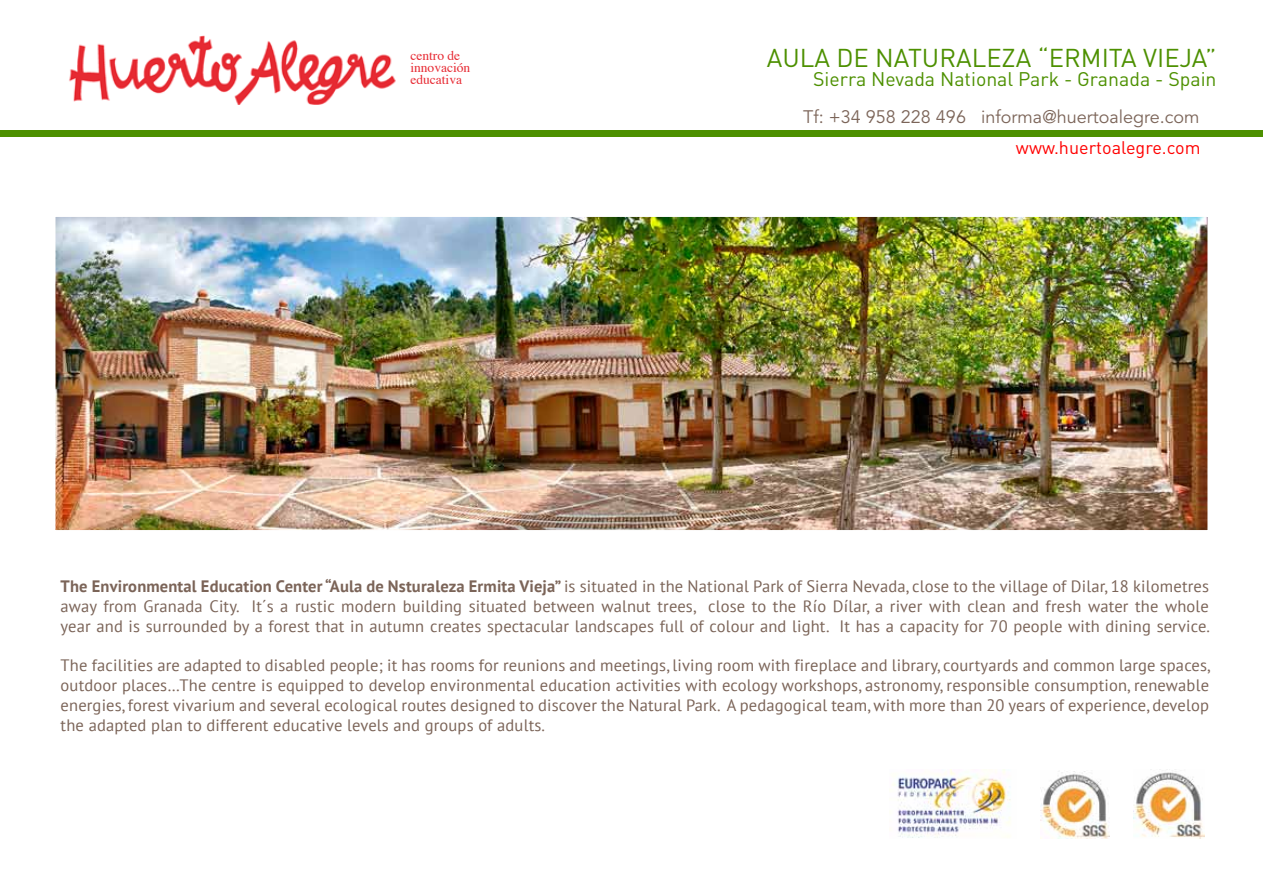
<style>
.page{position:relative;width:1263px;height:893px;background:#fff}
.page>*{position:absolute;margin:0;border:0;box-sizing:border-box;transform-origin:0 0}
.t1{font:25.5px "DIN";color:#4d9000}
.t2{font:19.5px "DIN";color:#4d9000}
.t3{font:18px "Avenir";color:#7b6458}
.t4{font:18px "DIN";color:#ff0001}
.t5{font:16.5px/19.8px "PT Sans";letter-spacing:.01em;color:#7b6458;text-align:justify}
.t6{font:13.5px/12px "Times";color:#e72932}
.s1{font-weight:700}
</style>
<div class="page">
<div style="left:0;top:131px;width:1263px;height:6px;background:#4d9000"></div>
<img style="left:69px;top:35px;width:327px;height:69px">
<img style="left:57px;top:218px;width:1149px;height:310px">
<div style="left:54px;top:215px;width:1155px;height:316px;border:2px solid #fff"></div>
<img style="left:1134px;top:769px;width:70px;height:70px">
<img style="left:1041px;top:771px;width:68px;height:68px">
<img style="left:892px;top:770px;width:119px;height:68px">
<p class="t6" style="left:410px;top:48px;width:61px">centro de innovación educativa</p>
<h1 class="t1" style="left:767px;top:41px;width:451px">AULA DE NATURALEZA “ERMITA VIEJA”</h1>
<p class="t2" style="left:813px;top:67px;width:405px">Sierra Nevada National Park - Granada - Spain</p>
<p class="t3" style="left:803px;top:107px;width:398px">Tf: +34 958 228 496 informa@huertoalegre.com</p>
<p class="t4" style="left:1016px;top:137px;width:186px">www.huertoalegre.com</p>
<p class="t5" style="left:61px;top:576px;width:1151px"><span class="s1">The Environmental Education Center “Aula de Nsturaleza Ermita Vieja”</span> is situated in the National Park of Sierra Nevada, close to the village of Dilar, 18 kilometres away from Granada City. It´s a rustic modern building situated between walnut trees, close to the Río Dílar, a river with clean and fresh water the whole year and is surrounded by a forest that in autumn creates spectacular landscapes full of colour and light. It has a capacity for 70 people with dining service.</p>
<p class="t5" style="left:61px;top:655px;width:1151px">The facilities are adapted to disabled people; it has rooms for reunions and meetings, living room with fireplace and library, courtyards and common large spaces, outdoor places…The centre is equipped to develop environmental education activities with ecology workshops, astronomy, responsible consumption, renewable energies, forest vivarium and several ecological routes designed to discover the Natural Park. A pedagogical team, with more than 20 years of experience, develop the adapted plan to different educative levels and groups of adults.</p>
</div>
